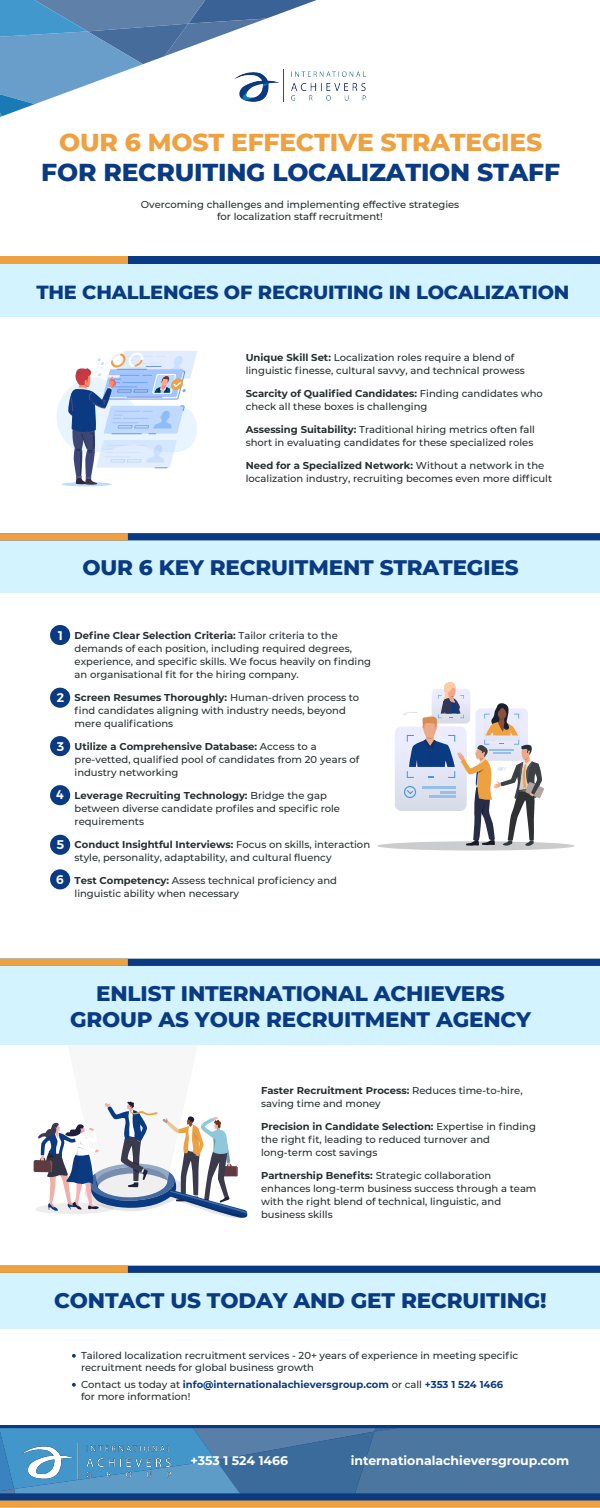
<style>
.page{position:relative;width:600px;height:1508px;background:#fff}
.page>*{position:absolute;margin:0;border:0;box-sizing:border-box;transform-origin:0 0}
.t1{font:800 25px "Montserrat";letter-spacing:-.01em;color:#0a3b82}
.t2{font:800 25px "Montserrat";letter-spacing:-.01em;color:#eea141}
.t3{font:800 21.5px/25.8px "Montserrat";letter-spacing:-.01em;color:#0a3b82;text-align:center}
.t4{font:800 19.4px "Montserrat";letter-spacing:-.01em;color:#0a3b82}
.t5{font:700 12.5px "Montserrat";color:#fff}
.t6{font:600 12.5px "Gontserrat";color:#fff}
.t7{font:500 10px/13px "Montserrat";color:#262e30}
.t8{font:700 10px/12px "Montserrat";color:#0a3b82}
.s1{font-weight:700}
.s2{font-weight:500;color:#262e30}
</style>
<div class="page">
<svg style="left:0;top:0;width:317px;height:117px"></svg>
<img style="left:235px;top:70px;width:130px;height:31px">
<div style="left:0;top:264px;width:600px;height:52px;background:#d2f3ff"></div>
<div style="left:0;top:256px;width:600px;height:8px;background:#0a3b82"></div>
<div style="left:0;top:256px;width:128px;height:8px;background:#eea141"></div>
<div style="left:0;top:540px;width:600px;height:53px;background:#d2f3ff"></div>
<div style="left:0;top:533px;width:600px;height:7px;background:#0a3b82"></div>
<div style="left:0;top:533px;width:128px;height:7px;background:#eea141"></div>
<div style="left:0;top:1425px;width:600px;height:75px;background:#0a3b82"></div>
<div style="left:0;top:1500px;width:600px;height:7px;background:#eea141"></div>
<svg style="left:0;top:1428px;width:600px;height:65px;background:#4c81ae"></svg>
<div style="left:0;top:966px;width:600px;height:78px;background:#d2f3ff"></div>
<div style="left:0;top:958px;width:600px;height:8px;background:#0a3b82"></div>
<div style="left:0;top:958px;width:128px;height:8px;background:#eea141"></div>
<div style="left:0;top:1272px;width:600px;height:56px;background:#d2f3ff"></div>
<div style="left:0;top:1265px;width:600px;height:7px;background:#0a3b82"></div>
<div style="left:0;top:1265px;width:128px;height:7px;background:#eea141"></div>
<svg style="left:72px;top:1353px;width:4px;height:4px"></svg>
<svg style="left:72px;top:1382px;width:4px;height:4px"></svg>
<div style="left:395px;top:726px;width:72px;height:85px;background:linear-gradient(to bottom,#f0efff,#d8dce7);border-radius:7px"></div>
<div style="left:377px;top:841px;width:198px;height:9px;background:#cbccce;border-radius:50%"></div>
<svg style="left:402px;top:682px;width:142px;height:164px"></svg>
<hr style="left:62px;top:482px;width:50px;height:4px;background:#bfd9ff;border-radius:50%">
<svg style="left:57px;top:351px;width:140px;height:134px"></svg>
<svg style="left:34px;top:1044px;width:214px;height:174px"></svg>
<div style="left:50px;top:625px;width:20px;height:20px;background:#0a3b82;border-radius:50%"></div>
<div style="left:50px;top:687px;width:20px;height:21px;background:#0a3b82;border-radius:50%"></div>
<div style="left:50px;top:736px;width:20px;height:20px;background:#0a3b82;border-radius:50%"></div>
<div style="left:50px;top:785px;width:20px;height:20px;background:#0a3b82;border-radius:50%"></div>
<div style="left:50px;top:834px;width:20px;height:21px;background:#0a3b82;border-radius:50%"></div>
<div style="left:50px;top:869px;width:20px;height:20px;background:#0a3b82;border-radius:50%"></div>
<h1 class="t2" style="left:59px;top:124px;width:485px">OUR 6 MOST EFFECTIVE STRATEGIES</h1>
<h1 class="t1" style="left:41px;top:154px;width:520px">FOR RECRUITING LOCALIZATION STAFF</h1>
<p class="t7" style="left:141px;top:197px;width:320px;line-height:12px;text-align:center">Overcoming challenges and implementing effective strategies for localization staff recruitment!</p>
<h3 class="t4" style="left:36px;top:278px;width:535px">THE CHALLENGES OF RECRUITING IN LOCALIZATION</h3>
<p class="t7" style="left:246px;top:351px;width:281px"><span class="s1">Unique Skill Set:</span> Localization roles require a blend of linguistic finesse, cultural savvy, and technical prowess</p>
<p class="t7" style="left:246px;top:387px;width:299px"><span class="s1">Scarcity of Qualified Candidates:</span> Finding candidates who check all these boxes is challenging</p>
<p class="t7" style="left:246px;top:423px;width:291px"><span class="s1">Assessing Suitability:</span> Traditional hiring metrics often fall short in evaluating candidates for these specialized roles</p>
<p class="t7" style="left:246px;top:459px;width:308px"><span class="s1">Need for a Specialized Network:</span> Without a network in the localization industry, recruiting becomes even more difficult</p>
<h2 class="t3" style="left:82px;top:554px;width:438px">OUR 6 KEY RECRUITMENT STRATEGIES</h2>
<p class="t6" style="left:58px;top:625px;width:6px">1</p>
<p class="t6" style="left:57px;top:687px;width:9px">2</p>
<p class="t6" style="left:57px;top:736px;width:9px">3</p>
<p class="t6" style="left:56px;top:785px;width:9px">4</p>
<p class="t6" style="left:56px;top:835px;width:9px">5</p>
<p class="t6" style="left:56px;top:869px;width:9px">6</p>
<p class="t7" style="left:75px;top:628px;width:298px"><span class="s1">Define Clear Selection Criteria:</span> Tailor criteria to the demands of each position, including required degrees, experience, and specific skills. We focus heavily on finding an organisational fit for the hiring company.</p>
<p class="t7" style="left:75px;top:690px;width:286px"><span class="s1">Screen Resumes Thoroughly:</span> Human-driven process to find candidates aligning with industry needs, beyond mere qualifications</p>
<p class="t7" style="left:75px;top:739px;width:286px"><span class="s1">Utilize a Comprehensive Database:</span> Access to a pre-vetted, qualified pool of candidates from 20 years of industry networking</p>
<p class="t7" style="left:75px;top:788px;width:267px"><span class="s1">Leverage Recruiting Technology:</span> Bridge the gap between diverse candidate profiles and specific role requirements</p>
<p class="t7" style="left:75px;top:837px;width:297px"><span class="s1">Conduct Insightful Interviews:</span> Focus on skills, interaction style, personality, adaptability, and cultural fluency</p>
<p class="t7" style="left:75px;top:873px;width:264px"><span class="s1">Test Competency:</span> Assess technical proficiency and linguistic ability when necessary</p>
<h2 class="t3" style="left:70px;top:979px;width:463px">ENLIST INTERNATIONAL ACHIEVERS<br>GROUP AS YOUR RECRUITMENT AGENCY</h2>
<p class="t7" style="left:261px;top:1083px;width:263px"><span class="s1">Faster Recruitment Process:</span> Reduces time-to-hire, saving time and money</p>
<p class="t7" style="left:261px;top:1119px;width:276px"><span class="s1">Precision in Candidate Selection:</span> Expertise in finding the right fit, leading to reduced turnover and long-term cost savings</p>
<p class="t7" style="left:261px;top:1168px;width:277px"><span class="s1">Partnership Benefits:</span> Strategic collaboration enhances long-term business success through a team with the right blend of technical, linguistic, and business skills</p>
<h2 class="t3" style="left:54px;top:1286px;width:494px">CONTACT US TODAY AND GET RECRUITING!</h2>
<p class="t7" style="left:81px;top:1349px;width:439px;line-height:12px">Tailored localization recruitment services - 20+ years of experience in meeting specific recruitment needs for global business growth</p>
<p class="t8" style="left:81px;top:1378px;width:424px"><span class="s2">Contact us today at</span> info@internationalachieversgroup.com <span class="s2">or call</span> +353 1 524 1466 <span class="s2">for more information!</span></p>
<p class="t5" style="left:191px;top:1451px;width:99px">+353 1 524 1466</p>
<p class="t5" style="left:351px;top:1451px;width:220px">internationalachieversgroup.com</p>
</div>
